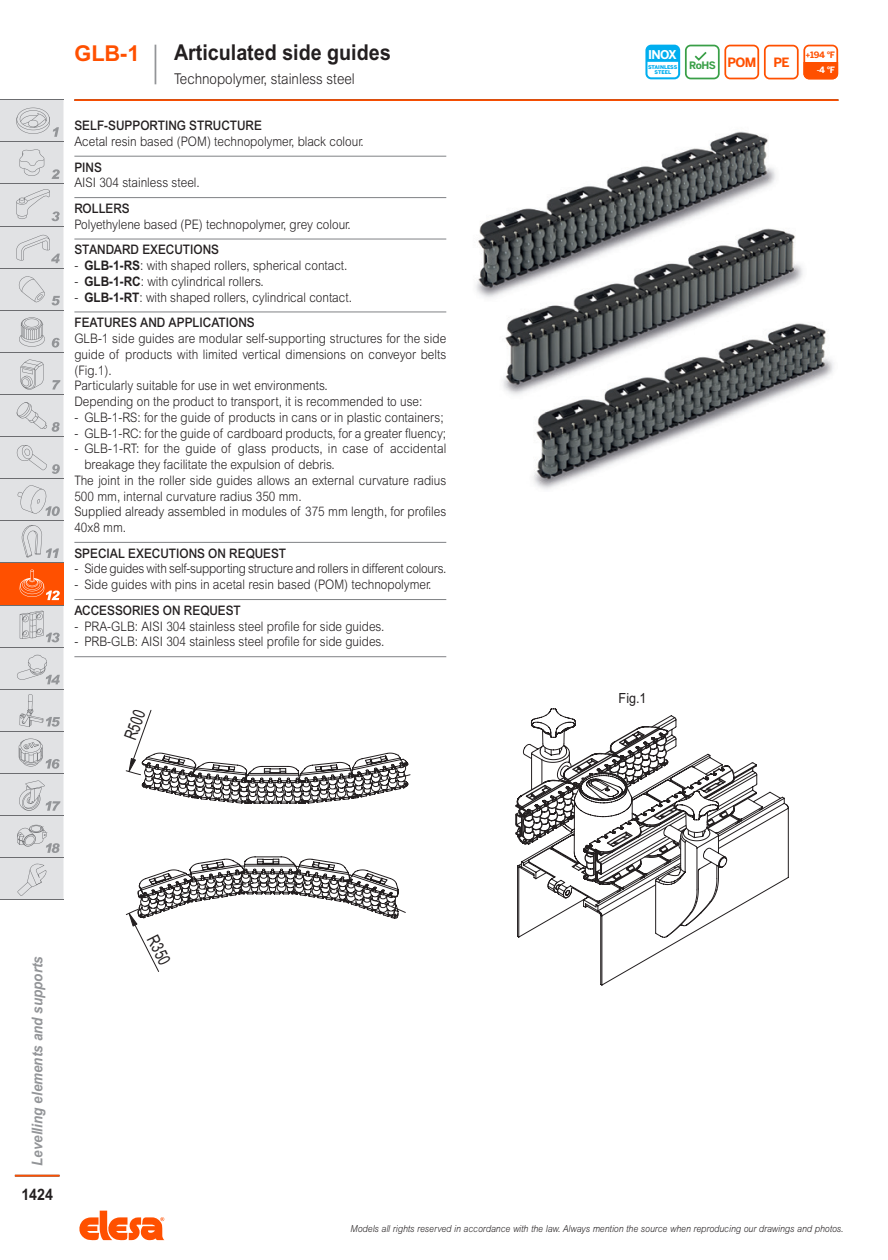
<style>
.page{position:relative;width:888px;height:1260px;background:#fff}
.page>*{position:absolute;margin:0;border:0;box-sizing:border-box;transform-origin:0 0}
.subtitle_1L{font:700 21.88px "Arial MT Std";color:#231f20;scale:.9 1}
.series{font:700 21.88px "Arial MT Std";color:#ff5000}
.box_ancorato_immagin{font:17.32px "Arial Narrow";color:#231f20;scale:.9 1}
.t1{font:700 15.75px "Arial MT Std";color:#231f20;scale:.9 1}
.t2{font:italic 700 14.88px "Arial MT Std";color:#939598;scale:.9 1}
.subtitle_2L{font:300 14.88px "Arial MT Std";color:#231f20;scale:.9 1}
.box_ancorato_immagin-2{font:14px "Arial";color:#231f20;scale:.9 1}
.description{font:300 13.12px/15.8px "Arial MT Std";color:#231f20;scale:.9 1}
.titlefirst{font:500 13.12px "Arial MT Std";color:#231f20;scale:.9 1}
.description-2{font:300 13.12px "Arial MT Std";letter-spacing:-.02em;color:#231f20;scale:.9 1}
.t3{font:700 12.78px "Benton Sans";color:#ff5000}
.t4{font:700 12.08px "Benton Sans";color:#fff}
.t5{font:700 10.15px "Benton Sans";color:#399f47}
.t6{font:italic 300 9.62px "Arial MT Std";color:#231f20;scale:.9 1}
.t7{font:700 8.75px/15.6px "Benton Sans";color:#ff5000;text-align:right}
.t8{font:900 5.08px/4.9px "Benton Sans";letter-spacing:-.005em;color:#00aeef;text-align:center}
.s1{font-weight:700}
.s2{font-size:7.7px}
.s3{font-size:7.7px;color:#fff}
.s4{color:#fff}
</style>
<div class="page">
<svg style="left:79px;top:1211px;width:85px;height:29px"></svg>
<hr style="left:0;top:99px;width:63px;height:1px;background:#6c6d70">
<hr style="left:0;top:900px;width:63px;height:1px;background:#6c6d70">
<svg style="left:0;top:100px;width:63px;height:800px"></svg>
<hr style="left:74px;top:99px;width:764px;height:2px;background:#ff5000">
<hr style="left:15px;top:1175px;width:45px;height:2px;background:#ff5000">
<hr style="left:155px;top:45px;width:1px;height:39px;background:#939598">
<svg style="left:645px;top:45px;width:193px;height:34px"></svg>
<hr style="left:74px;top:156px;width:372px;height:1px;background:#808285">
<hr style="left:74px;top:197px;width:372px;height:1px;background:#808285">
<hr style="left:74px;top:239px;width:372px;height:1px;background:#808285">
<hr style="left:74px;top:312px;width:372px;height:1px;background:#808285">
<hr style="left:74px;top:542px;width:372px;height:1px;background:#808285">
<hr style="left:74px;top:599px;width:372px;height:1px;background:#808285">
<hr style="left:74px;top:656px;width:372px;height:1px;background:#808285">
<img style="left:476px;top:131px;width:358px;height:359px">
<svg style="left:600px;top:791px;width:189px;height:195px"></svg>
<svg style="left:515px;top:708px;width:248px;height:230px"></svg>
<svg style="left:125px;top:710px;width:286px;height:94px"></svg>
<svg style="left:126px;top:857px;width:280px;height:115px"></svg>
<p class="series" style="left:74px;top:40px;width:67px">GLB-1</p>
<p class="subtitle_1L" style="left:174px;top:40px;width:242px">Articulated side guides</p>
<p class="subtitle_2L" style="left:174px;top:71px;width:202px">Technopolymer, stainless steel</p>
<p class="titlefirst" style="left:74px;top:118px;width:210px">SELF-SUPPORTING STRUCTURE</p>
<p class="description" style="left:74px;top:133px;width:323px">Acetal resin based (POM) technopolymer, black colour.</p>
<p class="titlefirst" style="left:74px;top:159px;width:32px">PINS</p>
<p class="description" style="left:74px;top:175px;width:141px">AISI 304 stainless steel.</p>
<p class="titlefirst" style="left:74px;top:201px;width:63px">ROLLERS</p>
<p class="description" style="left:74px;top:216px;width:309px">Polyethylene based (PE) technopolymer, grey colour.</p>
<p class="titlefirst" style="left:74px;top:242px;width:162px">STANDARD EXECUTIONS</p>
<p class="description" style="left:74px;top:258px;width:305px">- <span class="s1">GLB-1-RS</span>: with shaped rollers, spherical contact.</p>
<p class="description" style="left:74px;top:273px;width:212px">- <span class="s1">GLB-1-RC</span>: with cylindrical rollers.</p>
<p class="description" style="left:74px;top:289px;width:310px">- <span class="s1">GLB-1-RT</span>: with shaped rollers, cylindrical contact.</p>
<p class="titlefirst" style="left:74px;top:315px;width:202px">FEATURES AND APPLICATIONS</p>
<p class="description" style="left:74px;top:331px;width:415px;text-align:justify">GLB-1 side guides are modular self-supporting structures for the side guide of products with limited vertical dimensions on conveyor belts (Fig.1).</p>
<p class="description" style="left:74px;top:378px;width:283px">Particularly suitable for use in wet environments.</p>
<p class="description" style="left:74px;top:394px;width:388px">Depending on the product to transport, it is recommended to use:</p>
<p class="description" style="left:74px;top:409px;width:412px">- GLB-1-RS: for the guide of products in cans or in plastic containers;</p>
<p class="description" style="left:74px;top:425px;width:415px">- GLB-1-RC: for the guide of cardboard products, for a greater fluency;</p>
<p class="description" style="left:84px;top:441px;width:404px;text-indent:-10px">- GLB-1-RT: for the guide of glass products, in case of accidental breakage they facilitate the expulsion of debris.</p>
<p class="description" style="left:74px;top:472px;width:415px">The joint in the roller side guides allows an external curvature radius<br>500 mm, internal curvature radius 350 mm.</p>
<p class="description" style="left:74px;top:504px;width:415px">Supplied already assembled in modules of 375 mm length, for profiles<br>40x8 mm.</p>
<p class="titlefirst" style="left:74px;top:545px;width:237px">SPECIAL EXECUTIONS ON REQUEST</p>
<p class="description-2" style="left:74px;top:561px;width:415px">- Side guides with self-supporting structure and rollers in different colours.</p>
<p class="description" style="left:74px;top:577px;width:398px">- Side guides with pins in acetal resin based (POM) technopolymer.</p>
<p class="titlefirst" style="left:74px;top:603px;width:187px">ACCESSORIES ON REQUEST</p>
<p class="description" style="left:74px;top:618px;width:346px">- PRA-GLB: AISI 304 stainless steel profile for side guides.</p>
<p class="description" style="left:74px;top:634px;width:346px">- PRB-GLB: AISI 304 stainless steel profile for side guides.</p>
<p class="box_ancorato_immagin" style="left:118px;top:735px;width:35px;rotate:-70deg">R500</p>
<p class="t4" style="left:648px;top:48px;width:30px">INOX</p>
<p class="t8" style="left:648px;top:65px;width:31px">STAINLESS<br>STEEL</p>
<p class="t5" style="left:689px;top:59px;width:28px">RoHS</p>
<p class="t3" style="left:728px;top:55px;width:30px">POM</p>
<p class="t3" style="left:773px;top:55px;width:18px">PE</p>
<p class="t7" style="left:805px;top:47px;width:31px"><span class="s2">+</span>194 °F <span class="s3">-</span><span class="s4">4 °F</span></p>
<p class="box_ancorato_immagin-2" style="left:619px;top:689px;width:33px">Fig.1</p>
<p class="t2" style="left:29px;top:1166px;width:234px;rotate:-90deg">Levelling elements and supports</p>
<p class="t1" style="left:21px;top:1186px;width:37px">1424</p>
<p class="box_ancorato_immagin" style="left:163px;top:931px;width:35px;rotate:63deg">R350</p>
<p class="t6" style="left:351px;top:1224px;width:549px">Models all rights reserved in accordance with the law. Always mention the source when reproducing our drawings and photos.</p>
</div>
